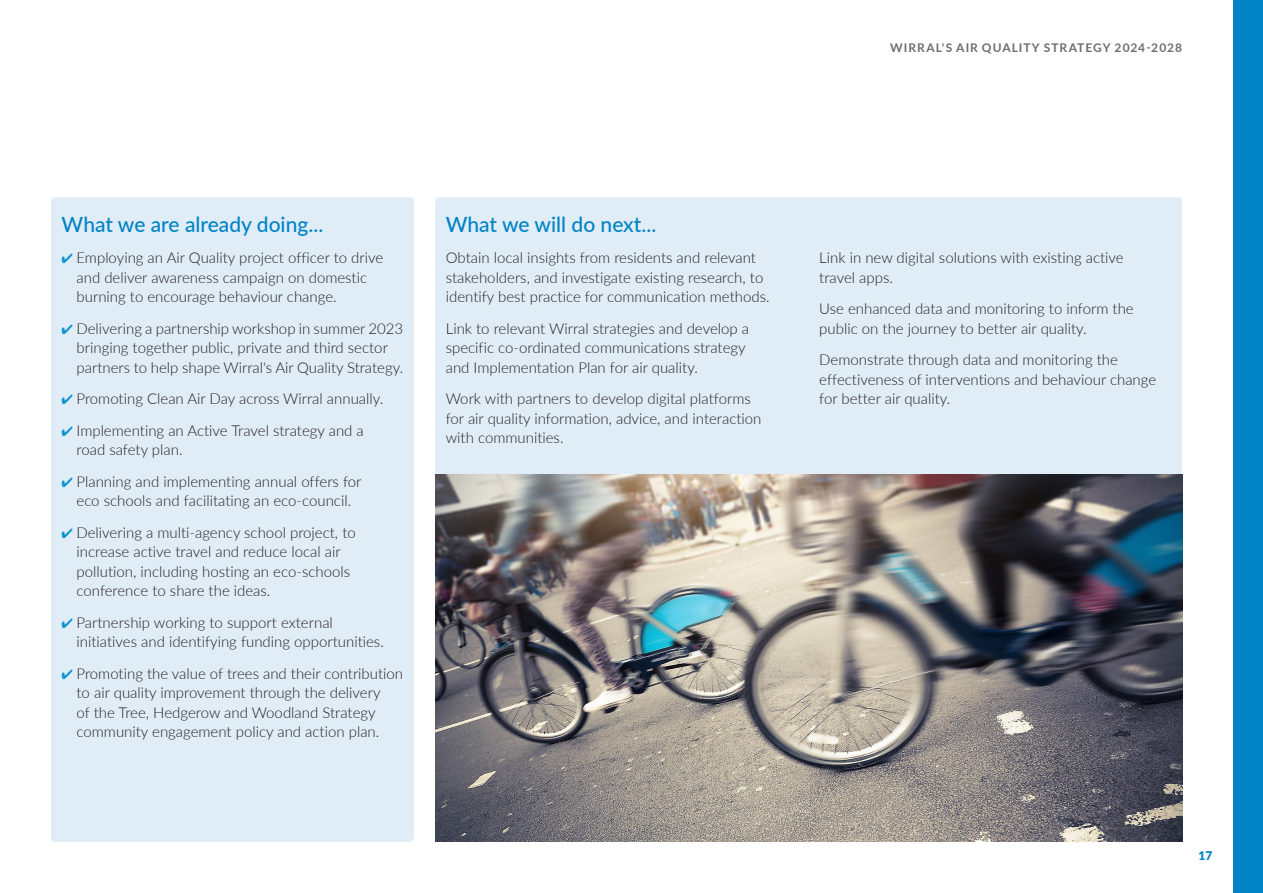
<style>
.page{position:relative;width:1263px;height:893px;background:#fff}
.page>*{position:absolute;margin:0;border:0;box-sizing:border-box;transform-origin:0 0}
.t1{font:500 21px "Lato";color:#0083c6}
.t2{font:300 15px/19.5px "Lato";color:#231f20}
.t3{font:700 12px "Lato";letter-spacing:.085em;color:#6c6d70}
.t4{font:900 12px "Lato";color:#0083c6}
.s1{color:#0d94d0}
</style>
<div class="page">
<div style="left:435px;top:197px;width:747px;height:645px;background:#e0edf7;border-radius:4px"></div>
<div style="left:51px;top:197px;width:363px;height:645px;background:#e0edf7;border-radius:4px"></div>
<div style="left:1233px;top:0;width:30px;height:893px;background:#0083c6"></div>
<img style="left:435px;top:474px;width:747px;height:368px">
<p class="t3" style="left:890px;top:39px;width:293px">WIRRAL'S AIR QUALITY STRATEGY 2024-2028</p>
<p class="t1" style="left:62px;top:209px;width:263px">What we are already doing...</p>
<p class="t2" style="left:77px;top:247px;width:308px;text-indent:-15px"><span class="s1">✔</span> Employing an Air Quality project officer to drive and deliver awareness campaign on domestic burning to encourage behaviour change.</p>
<p class="t2" style="left:77px;top:318px;width:328px;text-indent:-15px"><span class="s1">✔</span> Delivering a partnership workshop in summer 2023 bringing together public, private and third sector partners to help shape Wirral's Air Quality Strategy.</p>
<p class="t2" style="left:62px;top:388px;width:323px"><span class="s1">✔</span> Promoting Clean Air Day across Wirral annually.</p>
<p class="t2" style="left:62px;top:420px;width:304px"><span class="s1">✔</span> Implementing an Active Travel strategy and a</p>
<p class="t2" style="left:77px;top:439px;width:107px">road safety plan.</p>
<p class="t2" style="left:62px;top:471px;width:301px;text-align:center"><span class="s1">✔</span> Planning and implementing annual offers for eco schools and facilitating an eco-council.</p>
<p class="t2" style="left:77px;top:522px;width:281px;text-indent:-15px"><span class="s1">✔</span> Delivering a multi-agency school project, to increase active travel and reduce local air pollution, including hosting an eco-schools conference to share the ideas.</p>
<p class="t2" style="left:77px;top:612px;width:309px;text-indent:-15px"><span class="s1">✔</span> Partnership working to support external initiatives and identifying funding opportunities.</p>
<p class="t2" style="left:77px;top:663px;width:328px;text-indent:-15px"><span class="s1">✔</span> Promoting the value of trees and their contribution to air quality improvement through the delivery<br>of the Tree, Hedgerow and Woodland Strategy community engagement policy and action plan.</p>
<p class="t1" style="left:446px;top:209px;width:212px">What we will do next...</p>
<p class="t2" style="left:446px;top:247px;width:325px">Obtain local insights from residents and relevant stakeholders, and investigate existing research, to identify best practice for communication methods.</p>
<p class="t2" style="left:446px;top:318px;width:305px">Link to relevant Wirral strategies and develop a specific co-ordinated communications strategy and Implementation Plan for air quality.</p>
<p class="t2" style="left:446px;top:388px;width:306px">Work with partners to develop digital platforms</p>
<p class="t2" style="left:446px;top:408px;width:317px">for air quality information, advice, and interaction</p>
<p class="t2" style="left:446px;top:427px;width:119px">with communities.</p>
<p class="t2" style="left:819px;top:247px;width:306px">Link in new digital solutions with existing active</p>
<p class="t2" style="left:819px;top:267px;width:75px">travel apps.</p>
<p class="t2" style="left:819px;top:298px;width:316px">Use enhanced data and monitoring to inform the public on the journey to better air quality.</p>
<p class="t2" style="left:819px;top:349px;width:338px">Demonstrate through data and monitoring the effectiveness of interventions and behaviour change for better air quality.</p>
<p class="t4" style="left:1198px;top:847px;width:15px">17</p>
</div>
